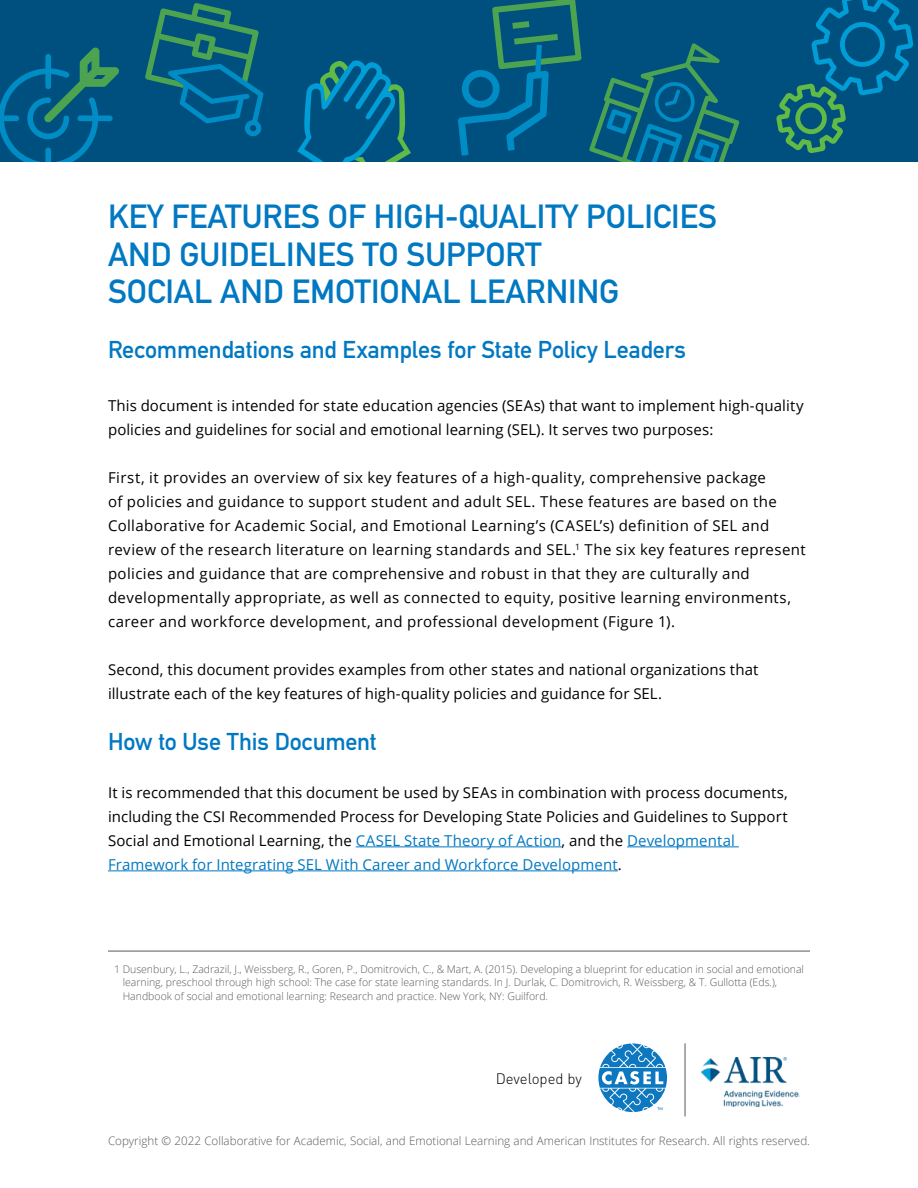
<style>
.page{position:relative;width:918px;height:1188px;background:#fff}
.page>*{position:absolute;margin:0;border:0;box-sizing:border-box;transform-origin:0 0}
.t1{font:700 33px/37.5px "DIN Alternate";color:#0078c2}
.t2{font:700 24px "DIN Alternate";letter-spacing:-.005em;color:#0078c2}
.t3{font:15px/24px "Open Sans";letter-spacing:.015em;color:#000}
.t4{font:300 15px "DIN";color:#000}
.t5{font:300 11.7px "Open Sans";color:#58595b}
.t6{font:300 10.5px/13.5px "Open Sans";color:#58595b}
.s1{color:#0078c2}
</style>
<div class="page">
<hr style="left:685px;top:1043px;width:1px;height:74px;background:#58595b">
<hr style="left:356px;top:847px;width:206px;height:1px;background:#0078c2">
<hr style="left:627px;top:847px;width:112px;height:1px;background:#0078c2">
<hr style="left:108px;top:871px;width:510px;height:1px;background:#0078c2">
<div style="left:0;top:0;width:918px;height:162px;background:#00507f"></div>
<svg style="left:589px;top:43px;width:150px;height:119px"></svg>
<svg style="left:145px;top:3px;width:118px;height:133px"></svg>
<svg style="left:458px;top:0;width:123px;height:156px"></svg>
<svg style="left:0;top:48px;width:119px;height:114px"></svg>
<svg style="left:776px;top:0;width:138px;height:153px"></svg>
<svg style="left:297px;top:60px;width:114px;height:102px"></svg>
<svg style="left:598px;top:1043px;width:69px;height:70px"></svg>
<img style="left:702px;top:1058px;width:98px;height:49px">
<hr style="left:108px;top:951px;width:702px;height:1px;background:#58595b">
<h1 class="t1" style="left:108px;top:195px;width:611px">KEY FEATURES OF HIGH-QUALITY POLICIES<br>AND GUIDELINES TO SUPPORT<br>SOCIAL AND EMOTIONAL LEARNING</h1>
<h2 class="t2" style="left:108px;top:331px;width:579px">Recommendations and Examples for State Policy Leaders</h2>
<p class="t3" style="left:108px;top:393px;width:697px">This document is intended for state education agencies (SEAs) that want to implement high-quality policies and guidelines for social and emotional learning (SEL). It serves two purposes:</p>
<p class="t3" style="left:108px;top:465px;width:699px">First, it provides an overview of six key features of a high-quality, comprehensive package<br>of policies and guidance to support student and adult SEL. These features are based on the Collaborative for Academic Social, and Emotional Learning’s (CASEL’s) definition of SEL and review of the research literature on learning standards and SEL.<sup>1</sup> The six key features represent policies and guidance that are comprehensive and robust in that they are culturally and developmentally appropriate, as well as connected to equity, positive learning environments, career and workforce development, and professional development (Figure 1).</p>
<p class="t3" style="left:108px;top:657px;width:652px">Second, this document provides examples from other states and national organizations that illustrate each of the key features of high-quality policies and guidance for SEL.</p>
<h2 class="t2" style="left:108px;top:723px;width:270px">How to Use This Document</h2>
<p class="t3" style="left:108px;top:780px;width:681px">It is recommended that this document be used by SEAs in combination with process documents, including the CSI Recommended Process for Developing State Policies and Guidelines to Support Social and Emotional Learning, the <span class="s1">CASEL State Theory of Action</span>, and the <span class="s1">Developmental Framework for Integrating SEL With Career and Workforce Development</span>.</p>
<p class="t6" style="left:123px;top:962px;width:683px;text-indent:-9px">1 Dusenbury, L., Zadrazil, J., Weissberg, R., Goren, P., Domitrovich, C., &amp; Mart, A. (2015). Developing a blueprint for education in social and emotional learning, preschool through high school: The case for state learning standards. In J. Durlak, C. Domitrovich, R. Weissberg, &amp; T. Gullotta (Eds.),<br>Handbook of social and emotional learning: Research and practice. New York, NY: Guilford.</p>
<p class="t4" style="left:496px;top:1069px;width:88px">Developed by</p>
<p class="t5" style="left:108px;top:1133px;width:704px">Copyright © 2022 Collaborative for Academic, Social, and Emotional Learning and American Institutes for Research. All rights reserved.</p>
</div>
